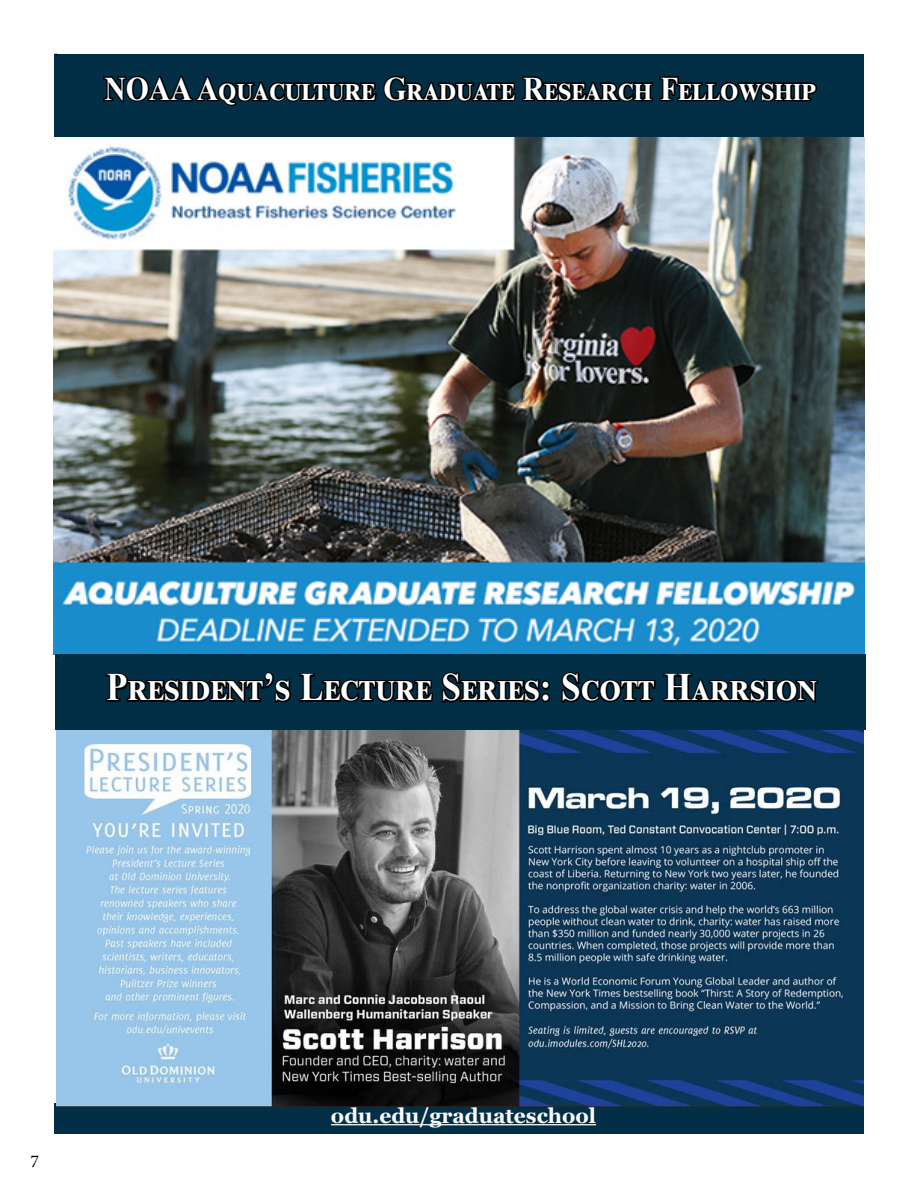
<style>
.page{position:relative;width:918px;height:1188px;background:#fff}
.page>*{position:absolute;margin:0;border:0;box-sizing:border-box;transform-origin:0 0}
.t1{font:700 39px "Times New Roman";color:#fff;scale:.9 1}
.t2{font:700 33px "Times New Roman";color:#fff;scale:.9 1}
.t3{font:700 21px "Georgia";color:#fbfbfb}
.t4{font:18px "Times New Roman";color:#000}
.t5{font:18px "Minion Pro";color:#000}
</style>
<div class="page">
<div style="left:54px;top:1103px;width:810px;height:31px;background:#032f46"></div>
<hr style="left:331px;top:1124px;width:265px;height:1px;background:#fbfbfb">
<div style="left:54px;top:54px;width:810px;height:85px;background:#032f46"></div>
<svg style="left:103px;top:76px;width:714px;height:30px"></svg>
<img style="left:54px;top:137px;width:810px;height:517px">
<img style="left:57px;top:729px;width:807px;height:378px">
<div style="left:55px;top:654px;width:810px;height:75px;background:#032f46"></div>
<svg style="left:105px;top:672px;width:445px;height:31px"></svg>
<svg style="left:561px;top:672px;width:258px;height:31px"></svg>
<p class="t4" style="left:54px;top:48px;width:7px">`</p>
<p class="t2" style="left:104px;top:65px;width:792px">NOAA Aquaculture Graduate Research Fellowship</p>
<p class="t4" style="left:55px;top:648px;width:7px">`</p>
<p class="t1" style="left:106px;top:659px;width:791px">President’s Lecture Series: Scott Harrsion</p>
<p class="t5" style="left:31px;top:1149px;width:10px">7</p>
<p class="t3" style="left:331px;top:1102px;width:267px">odu.edu/graduateschool</p>
</div>
